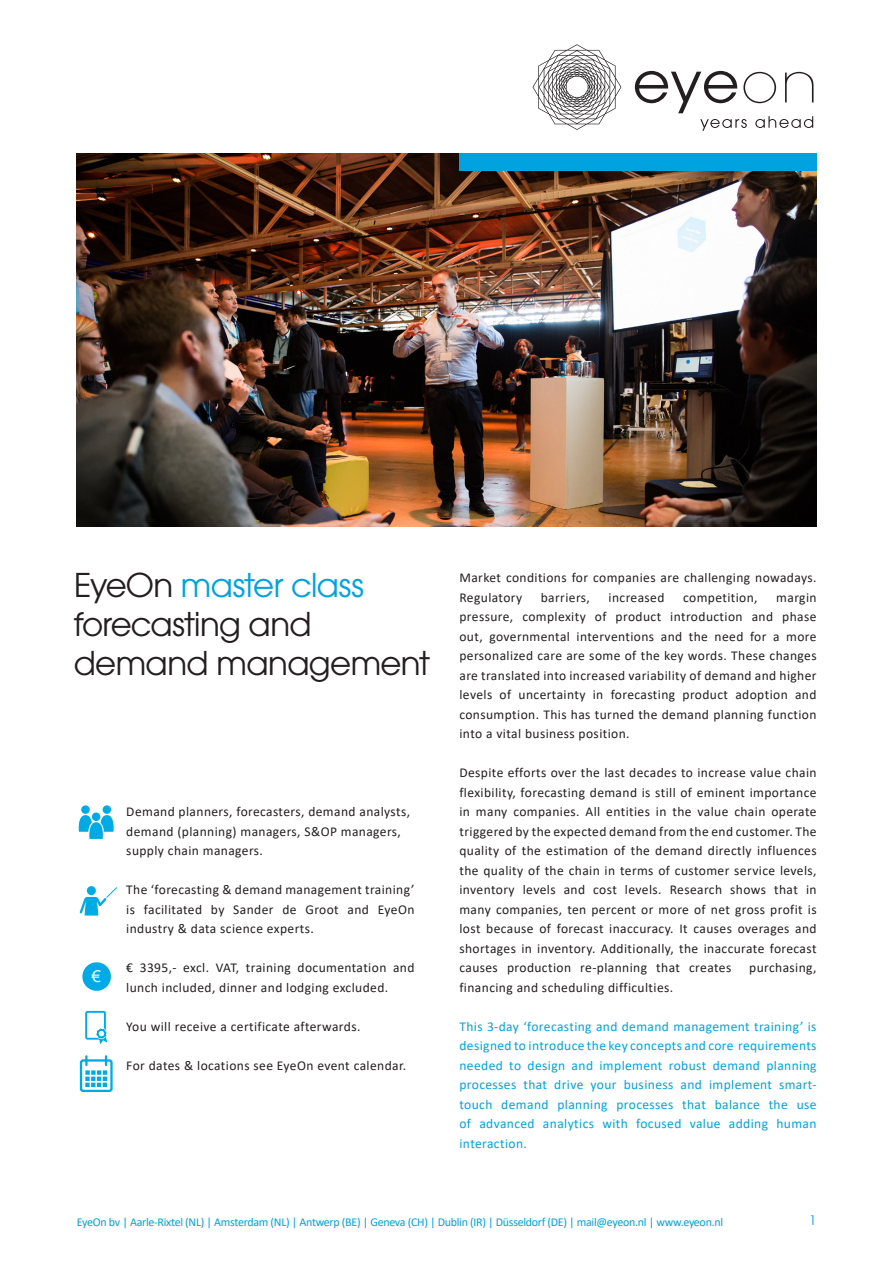
<style>
.page{position:relative;width:893px;height:1263px;background:#fff}
.page>*{position:absolute;margin:0;border:0;box-sizing:border-box;transform-origin:0 0}
.Kop_Avant_Garde_Goth{font:36px "Avant Gar Got Itc TOT Boo";letter-spacing:-.025em;color:#231f20}
.Kop_Avant_Garde_Goth-2{font:36px "Avant Gar Got Itc TOT Boo";letter-spacing:-.025em;color:#00a2df}
.t1{font:16.2px "Arial";color:#fff}
.t2{font:13.5px/19.5px "Calibri";letter-spacing:.03em;color:#231f20}
.t3{font:13.5px/19.5px "Calibri";letter-spacing:.03em;color:#00a2df;text-align:justify}
.t4{font:13.5px "Century Gothic";color:#00a2df}
.Onderin_klein{font:12px "Calibri";letter-spacing:-.025em;color:#00a2df}
.s1{color:#231f20}
</style>
<div class="page">
<img style="left:77px;top:153px;width:740px;height:374px">
<div style="left:459px;top:153px;width:357px;height:17px;background:#00a2df"></div>
<svg style="left:533px;top:44px;width:88px;height:86px"></svg>
<svg style="left:635px;top:71px;width:102px;height:42px"></svg>
<svg style="left:743px;top:72px;width:33px;height:31px"></svg>
<svg style="left:785px;top:72px;width:28px;height:30px"></svg>
<svg style="left:700px;top:119px;width:47px;height:12px"></svg>
<svg style="left:755px;top:116px;width:58px;height:12px"></svg>
<div style="left:102px;top:805px;width:10px;height:9px;background:#00abe5;border-radius:50%"></div>
<div style="left:101px;top:804px;width:11px;height:11px;border:1px solid #fff;border-radius:50%"></div>
<div style="left:81px;top:805px;width:9px;height:9px;background:#00abe5;border-radius:50%"></div>
<div style="left:80px;top:804px;width:11px;height:11px;border:1px solid #fff;border-radius:50%"></div>
<div style="left:91px;top:811px;width:11px;height:11px;border:1px solid #fff;border-radius:50%"></div>
<svg style="left:78px;top:813px;width:37px;height:26px"></svg>
<div style="left:86px;top:1011px;width:20px;height:29px;border:2px solid #00abe5"></div>
<svg style="left:94px;top:1026px;width:13px;height:18px"></svg>
<svg style="left:80px;top:887px;width:37px;height:28px"></svg>
<div style="left:80px;top:1059px;width:33px;height:33px;border:2px solid #00abe5;border-radius:2px"></div>
<svg style="left:85px;top:1056px;width:22px;height:31px"></svg>
<div style="left:82px;top:962px;width:29px;height:29px;background:#00abe5;border-radius:50%"></div>
<p class="Kop_Avant_Garde_Goth-2" style="left:74px;top:564px;width:293px"><span class="s1">EyeOn</span> master class</p>
<p class="Kop_Avant_Garde_Goth" style="left:74px;top:603px;width:240px">forecasting and</p>
<p class="Kop_Avant_Garde_Goth" style="left:74px;top:642px;width:357px">demand management</p>
<p class="t1" style="left:92px;top:966px;width:11px">€</p>
<p class="t2" style="left:126px;top:802px;width:285px">Demand planners, forecasters, demand analysts, demand (planning) managers, S&amp;OP managers, supply chain managers.</p>
<p class="t2" style="left:126px;top:880px;width:290px;text-align:justify">The ‘forecasting &amp; demand management training’ is facilitated by Sander de Groot and EyeOn industry &amp; data science experts.</p>
<p class="t2" style="left:126px;top:958px;width:290px">€ 3395,- excl. VAT, training documentation and lunch included, dinner and lodging excluded.</p>
<p class="t2" style="left:126px;top:1016px;width:236px">You will receive a certificate afterwards.</p>
<p class="t2" style="left:126px;top:1055px;width:281px">For dates &amp; locations see EyeOn event calendar.</p>
<p class="t2" style="left:459px;top:568px;width:359px">Market conditions for companies are challenging nowadays.<br>Regulatory</p>
<p class="t2" style="left:541px;top:587px;width:51px">barriers,</p>
<p class="t2" style="left:609px;top:587px;width:57px">increased</p>
<p class="t2" style="left:683px;top:587px;width:76px">competition,</p>
<p class="t2" style="left:459px;top:587px;width:359px;text-align:justify;text-indent:317px">margin pressure, complexity of product introduction and phase out, governmental interventions and the need for a more personalized care are some of the key words. These changes are translated into increased variability of demand and higher levels of uncertainty in forecasting product adoption and consumption. This has turned the demand planning function into a vital business position.</p>
<p class="t2" style="left:459px;top:763px;width:359px;text-align:justify">Despite efforts over the last decades to increase value chain flexibility, forecasting demand is still of eminent importance in many companies. All entities in the value chain operate triggered by the expected demand from the end customer. The quality of the estimation of the demand directly influences the quality of the chain in terms of customer service levels, inventory levels and cost levels. Research shows that in many companies, ten percent or more of net gross profit is lost because of forecast inaccuracy. It causes overages and shortages in inventory. Additionally, the inaccurate forecast causes production re-planning that creates</p>
<p class="t2" style="left:749px;top:958px;width:69px">purchasing,</p>
<p class="t2" style="left:459px;top:977px;width:215px">financing and scheduling difficulties.</p>
<p class="t3" style="left:459px;top:1016px;width:359px">This 3-day ‘forecasting and demand management training’ is designed to introduce the key concepts and core requirements needed to design and implement robust demand planning processes that drive your business and implement smart&shy;touch demand planning processes that balance the use of advanced analytics with focused value adding human interaction.</p>
<p class="Onderin_klein" style="left:77px;top:1213px;width:648px">EyeOn bv | Aarle-Rixtel (NL) | Amsterdam (NL) | Antwerp (BE) | Geneva (CH) | Dublin (IR) | Düsseldorf (DE) | mail@eyeon.nl | www.eyeon.nl</p>
<p class="t4" style="left:809px;top:1210px;width:9px">1</p>
</div>
